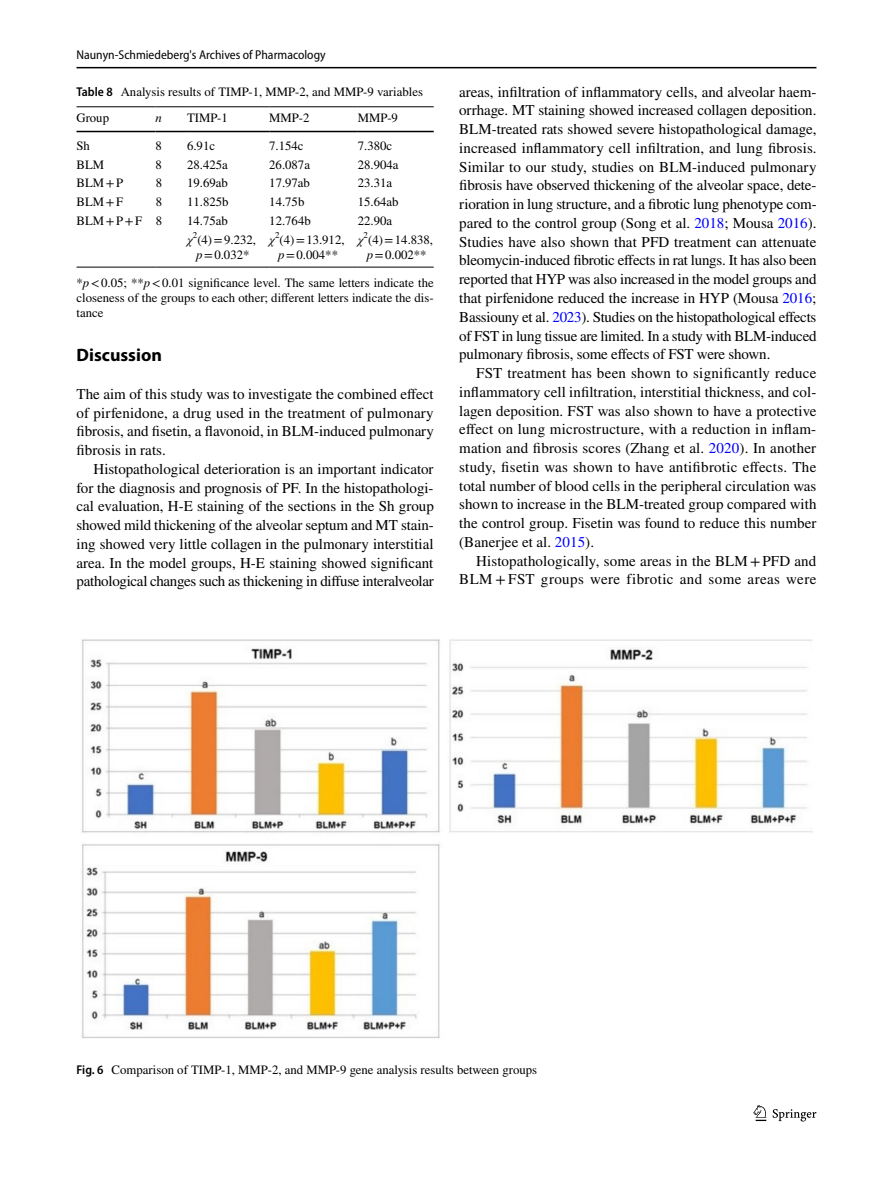
<style>
.page{position:relative;width:893px;height:1187px;background:#fff}
.page>*{position:absolute;margin:0;border:0;box-sizing:border-box;transform-origin:0 0}
.t1{font:700 18px "Myriad Pro";color:#000}
.t2{font:15px/18.8px "STIX";letter-spacing:-.005em;color:#000;text-align:justify}
.t3{font:12.75px/15px "STIX";color:#000;text-align:center}
.t4{font:semi-condensed 12.75px "Myriad Pro";color:#000}
.t5{font:italic 12.75px "STIX";color:#000}
.s1{font-family:"Myriad Pro";font-weight:600;font-stretch:semi-condensed}
.s2{font-style:italic}
.s3{color:#00f}
</style>
<div class="page">
<hr style="left:77px;top:67px;width:739px;height:1px;background:#000">
<svg style="left:753px;top:1105px;width:13px;height:15px"></svg>
<svg style="left:773px;top:1109px;width:43px;height:12px"></svg>
<hr style="left:77px;top:106px;width:79px;height:1px;background:#000">
<hr style="left:77px;top:131px;width:79px;height:1px;background:#000">
<hr style="left:156px;top:106px;width:31px;height:1px;background:#000">
<hr style="left:156px;top:131px;width:31px;height:1px;background:#000">
<hr style="left:187px;top:106px;width:82px;height:1px;background:#000">
<hr style="left:187px;top:131px;width:82px;height:1px;background:#000">
<hr style="left:269px;top:106px;width:89px;height:1px;background:#000">
<hr style="left:269px;top:131px;width:89px;height:1px;background:#000">
<hr style="left:358px;top:106px;width:76px;height:1px;background:#000">
<hr style="left:358px;top:131px;width:76px;height:1px;background:#000">
<hr style="left:77px;top:267px;width:79px;height:1px;background:#000">
<hr style="left:156px;top:267px;width:31px;height:1px;background:#000">
<hr style="left:187px;top:267px;width:82px;height:1px;background:#000">
<hr style="left:269px;top:267px;width:89px;height:1px;background:#000">
<hr style="left:358px;top:267px;width:76px;height:1px;background:#000">
<img style="left:82px;top:639px;width:731px;height:399px">
<p class="t4" style="left:77px;top:48px;width:251px">Naunyn-Schmiedeberg's Archives of Pharmacology</p>
<p class="t3" style="left:77px;top:85px;width:348px"><span class="s1">Table 8</span> Analysis results of TIMP-1, MMP-2, and MMP-9 variables</p>
<p class="t3" style="left:77px;top:111px;width:34px">Group</p>
<p class="t5" style="left:156px;top:109px;width:8px">n</p>
<p class="t3" style="left:187px;top:111px;width:42px">TIMP-1</p>
<p class="t3" style="left:269px;top:111px;width:42px">MMP-2</p>
<p class="t3" style="left:358px;top:111px;width:42px">MMP-9</p>
<p class="t3" style="left:77px;top:139px;width:15px">Sh</p>
<p class="t3" style="left:156px;top:139px;width:8px">8</p>
<p class="t3" style="left:187px;top:139px;width:29px">6.91c</p>
<p class="t3" style="left:269px;top:139px;width:36px">7.154c</p>
<p class="t3" style="left:358px;top:139px;width:36px">7.380c</p>
<p class="t3" style="left:77px;top:158px;width:29px">BLM</p>
<p class="t3" style="left:156px;top:158px;width:8px">8</p>
<p class="t3" style="left:187px;top:158px;width:42px">28.425a</p>
<p class="t3" style="left:269px;top:158px;width:42px">26.087a</p>
<p class="t3" style="left:358px;top:158px;width:42px">28.904a</p>
<p class="t3" style="left:77px;top:176px;width:48px">BLM+P</p>
<p class="t3" style="left:156px;top:176px;width:8px">8</p>
<p class="t3" style="left:187px;top:176px;width:42px">19.69ab</p>
<p class="t3" style="left:269px;top:176px;width:42px">17.97ab</p>
<p class="t3" style="left:358px;top:176px;width:36px">23.31a</p>
<p class="t3" style="left:77px;top:195px;width:48px">BLM+F</p>
<p class="t3" style="left:156px;top:195px;width:8px">8</p>
<p class="t3" style="left:187px;top:195px;width:43px">11.825b</p>
<p class="t3" style="left:269px;top:195px;width:37px">14.75b</p>
<p class="t3" style="left:358px;top:195px;width:42px">15.64ab</p>
<p class="t3" style="left:77px;top:214px;width:87px">BLM+P+F 8</p>
<p class="t3" style="left:187px;top:214px;width:42px">14.75ab</p>
<p class="t3" style="left:269px;top:214px;width:43px">12.764b</p>
<p class="t3" style="left:358px;top:214px;width:36px">22.90a</p>
<p class="t3" style="left:187px;top:232px;width:70px"><span class="s2">χ</span><sup>2</sup>(4)=9.232, <span class="s2">p</span>=0.032*</p>
<p class="t3" style="left:269px;top:232px;width:77px"><span class="s2">χ</span><sup>2</sup>(4)=13.912, <span class="s2">p</span>=0.004**</p>
<p class="t3" style="left:358px;top:232px;width:77px"><span class="s2">χ</span><sup>2</sup>(4)=14.838, <span class="s2">p</span>=0.002**</p>
<p class="t3" style="left:77px;top:276px;width:359px;text-align:justify">*<span class="s2">p</span>&lt;0.05; **<span class="s2">p</span>&lt;0.01 significance level. The same letters indicate the closeness of the groups to each other; different letters indicate the dis&shy;tance</p>
<p class="t1" style="left:77px;top:343px;width:87px">Discussion</p>
<p class="t2" style="left:77px;top:385px;width:359px">The aim of this study was to investigate the combined effect of pirfenidone, a drug used in the treatment of pulmonary fibrosis, and fisetin, a flavonoid, in BLM-induced pulmonary fibrosis in rats.</p>
<p class="t2" style="left:77px;top:460px;width:359px;text-indent:17px">Histopathological deterioration is an important indicator for the diagnosis and prognosis of PF. In the histopathologi&shy;cal evaluation, H-E staining of the sections in the Sh group showed mild thickening of the alveolar septum and MT stain&shy;ing showed very little collagen in the pulmonary interstitial area. In the model groups, H-E staining showed significant pathological changes such as thickening in diffuse interalveolar</p>
<p class="t2" style="left:459px;top:83px;width:359px">areas, infiltration of inflammatory cells, and alveolar haem&shy;orrhage. MT staining showed increased collagen deposition.<br>BLM-treated rats showed severe histopathological damage, increased inflammatory cell infiltration, and lung fibrosis.<br>Similar to our study, studies on BLM-induced pulmonary fibrosis have observed thickening of the alveolar space, dete&shy;rioration in lung structure, and a fibrotic lung phenotype com&shy;pared to the control group (Song et al. <span class="s3">2018</span>; Mousa <span class="s3">2016</span>).<br>Studies have also shown that PFD treatment can attenuate bleomycin-induced fibrotic effects in rat lungs. It has also been reported that HYP was also increased in the model groups and that pirfenidone reduced the increase in HYP (Mousa <span class="s3">2016</span>; Bassiouny et al. <span class="s3">2023</span>). Studies on the histopathological effects of FST in lung tissue are limited. In a study with BLM-induced pulmonary fibrosis, some effects of FST were shown.</p>
<p class="t2" style="left:459px;top:364px;width:359px;text-indent:17px">FST treatment has been shown to significantly reduce inflammatory cell infiltration, interstitial thickness, and col&shy;lagen deposition. FST was also shown to have a protective effect on lung microstructure, with a reduction in inflam&shy;mation and fibrosis scores (Zhang et al. <span class="s3">2020</span>). In another study, fisetin was shown to have antifibrotic effects. The total number of blood cells in the peripheral circulation was shown to increase in the BLM-treated group compared with the control group. Fisetin was found to reduce this number (Banerjee et al. <span class="s3">2015</span>).</p>
<p class="t2" style="left:459px;top:552px;width:359px;text-align:right">Histopathologically, some areas in the BLM+PFD and<br>BLM + FST groups were fibrotic and some areas were</p>
<p class="t3" style="left:77px;top:1062px;width:462px"><span class="s1">Fig. 6</span> Comparison of TIMP-1, MMP-2, and MMP-9 gene analysis results between groups</p>
</div>
